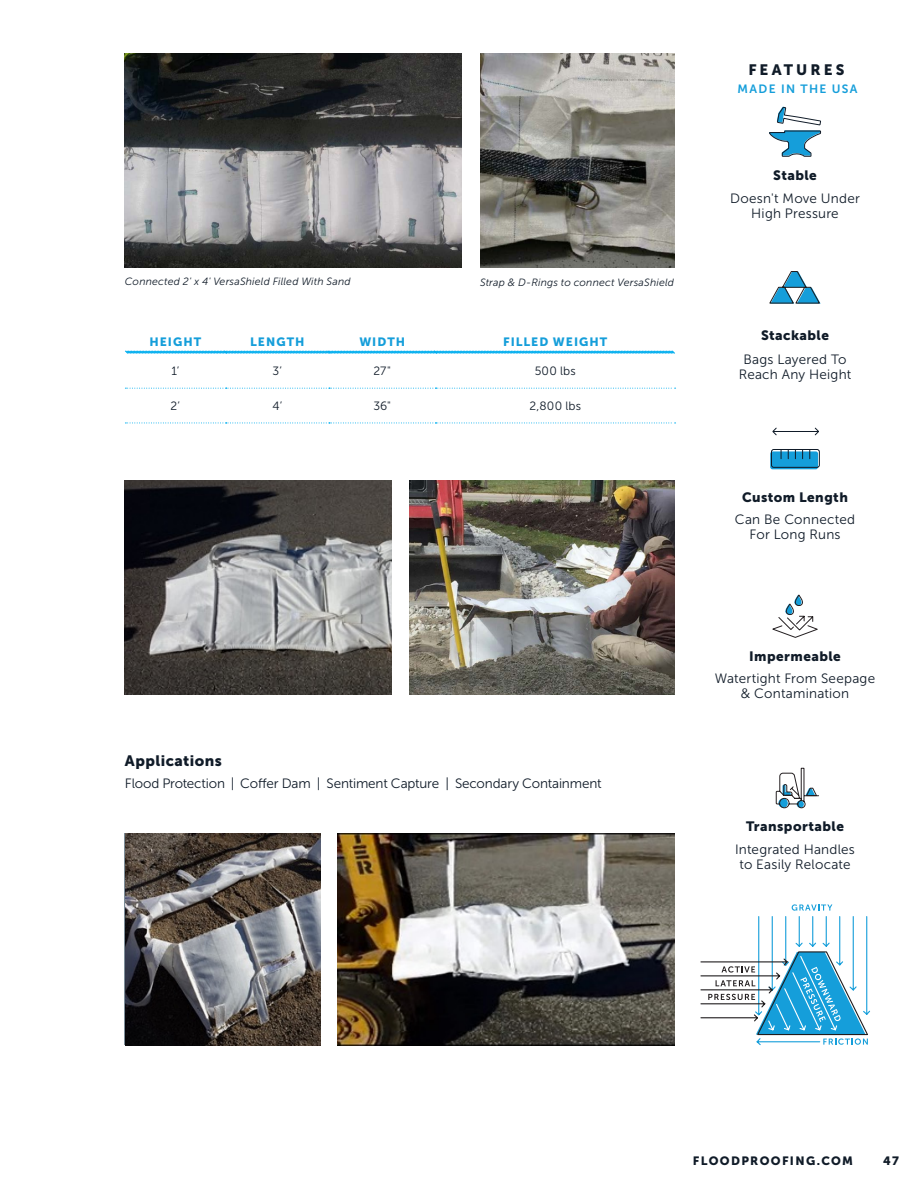
<style>
.page{position:relative;width:918px;height:1188px;background:#fff}
.page>*{position:absolute;margin:0;border:0;box-sizing:border-box;transform-origin:0 0}
.t1{font:15px "Museo Sans 900";letter-spacing:.03em;color:#101b28}
.t2{font:15px "Museo Sans 900";letter-spacing:.205em;color:#101b28}
.t3{font:13.5px/15px "Museo Sans 300";letter-spacing:.01em;color:#101b28;text-align:center}
.t4{font:13.5px "Museo Sans 300";letter-spacing:-.015em;color:#101b28}
.t5{font:13.5px "Museo Sans 900";letter-spacing:.03em;color:#101b28}
.t6{font:12px "Museo Sans 900";letter-spacing:.085em;color:#159eda}
.t7{font:12px "Museo Sans 300";letter-spacing:.01em;color:#101b28}
.t8{font:12px "Museo Sans 900";letter-spacing:.11em;color:#101b28}
.t9{font:12px "Museo Sans 700";letter-spacing:.11em;color:#159eda}
.t10{font:italic 10.5px "Museo Sans 300";letter-spacing:.015em;color:#101b28}
.s1{font-family:"Avenir Next"}
</style>
<div class="page">
<img style="left:338px;top:834px;width:337px;height:211px">
<img style="left:125px;top:834px;width:195px;height:211px">
<img style="left:124px;top:480px;width:267px;height:214px">
<img style="left:124px;top:54px;width:338px;height:214px">
<img style="left:409px;top:480px;width:266px;height:214px">
<img style="left:480px;top:54px;width:195px;height:214px">
<svg style="left:700px;top:904px;width:170px;height:142px"></svg>
<svg style="left:770px;top:451px;width:48px;height:18px"></svg>
<svg style="left:771px;top:427px;width:49px;height:41px"></svg>
<svg style="left:772px;top:594px;width:46px;height:44px"></svg>
<svg style="left:769px;top:271px;width:52px;height:33px"></svg>
<svg style="left:769px;top:106px;width:52px;height:51px"></svg>
<svg style="left:775px;top:768px;width:44px;height:41px"></svg>
<svg style="left:125px;top:350px;width:550px;height:4px;background:#63cdf4"></svg>
<svg style="left:125px;top:388px;width:551px;height:1px"></svg>
<svg style="left:125px;top:423px;width:551px;height:1px"></svg>
<p class="t10" style="left:125px;top:276px;width:227px">Connected 2' x 4' VersaShield Filled With Sand</p>
<p class="t10" style="left:480px;top:277px;width:195px">Strap <span class="s1">&amp;</span> D-Rings to connect VersaShield</p>
<p class="t6" style="left:149px;top:334px;width:53px">HEIGHT</p>
<p class="t6" style="left:250px;top:334px;width:56px">LENGTH</p>
<p class="t6" style="left:359px;top:334px;width:47px">WIDTH</p>
<p class="t6" style="left:503px;top:334px;width:106px">FILLED WEIGHT</p>
<p class="t7" style="left:171px;top:364px;width:9px">1’</p>
<p class="t7" style="left:273px;top:364px;width:11px">3’</p>
<p class="t7" style="left:373px;top:364px;width:19px">27"</p>
<p class="t7" style="left:535px;top:364px;width:42px">500 lbs</p>
<p class="t7" style="left:171px;top:399px;width:11px">2’</p>
<p class="t7" style="left:272px;top:399px;width:11px">4’</p>
<p class="t7" style="left:373px;top:399px;width:19px">36"</p>
<p class="t7" style="left:529px;top:399px;width:53px">2,800 lbs</p>
<p class="t2" style="left:748px;top:61px;width:98px">FEATURES</p>
<p class="t9" style="left:738px;top:82px;width:121px">MADE IN THE USA</p>
<p class="t5" style="left:773px;top:168px;width:45px">Stable</p>
<p class="t3" style="left:730px;top:191px;width:131px">Doesn't Move Under<br>High Pressure</p>
<p class="t5" style="left:761px;top:328px;width:69px">Stackable</p>
<p class="t3" style="left:743px;top:352px;width:105px">Bags Layered To</p>
<p class="t3" style="left:739px;top:367px;width:114px">Reach Any Height</p>
<p class="t5" style="left:742px;top:489px;width:107px">Custom Length</p>
<p class="t3" style="left:735px;top:512px;width:122px">Can Be Connected<br>For Long Runs</p>
<p class="t1" style="left:125px;top:752px;width:98px">Applications</p>
<p class="t4" style="left:125px;top:776px;width:478px">Flood Protection | Coffer Dam | Sentiment Capture | Secondary Containment</p>
<p class="t5" style="left:749px;top:648px;width:93px">Impermeable</p>
<p class="t3" style="left:715px;top:671px;width:162px">Watertight From Seepage <span class="s1">&amp;</span> Contamination</p>
<p class="t5" style="left:746px;top:819px;width:99px">Transportable</p>
<p class="t3" style="left:735px;top:841px;width:121px">Integrated Handles</p>
<p class="t3" style="left:740px;top:856px;width:112px">to Easily Relocate</p>
<p class="t8" style="left:693px;top:1154px;width:162px">FLOODPROOFING.COM</p>
<p class="t8" style="left:883px;top:1154px;width:17px">47</p>
</div>
